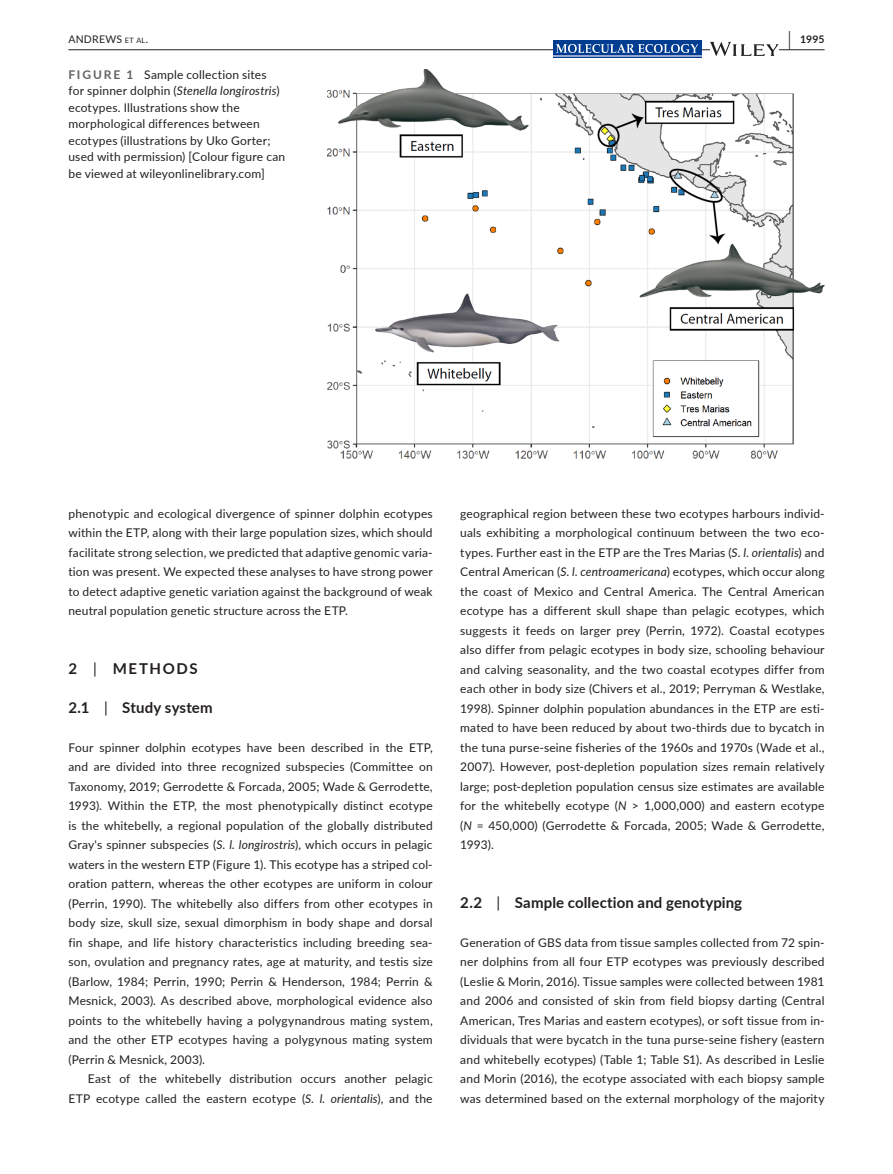
<style>
.page{position:relative;width:893px;height:1174px;background:#fff}
.page>*{position:absolute;margin:0;border:0;box-sizing:border-box;transform-origin:0 0}
.t1{font:700 19.5px "Lato";color:#231f20;scale:.43 1}
.t2{font:700 15px "Lato";letter-spacing:.01em;color:#231f20}
.t3{font:700 15px "Lato";letter-spacing:.11em;color:#231f20}
.t4{font:12px/19.5px "Lato";letter-spacing:.015em;color:#231f20;text-align:justify}
.t5{font:10.5px "Lato";letter-spacing:.02em;color:#231f20}
.t6{font:700 10.5px "Lato";color:#231f20}
.s1{font-size:7.35px}
.s2{font-weight:700;color:#636366}
.s3{font-style:italic}
.s4{font-weight:400}
</style>
<div class="page">
<hr style="left:68px;top:49px;width:756px;height:1px;background:#231f20">
<div style="left:553px;top:41px;width:148px;height:17px;background:#003d91"></div>
<img style="left:556px;top:44px;width:142px;height:8px">
<hr style="left:553px;top:55px;width:148px;height:2px;background:#96a6d0">
<svg style="left:710px;top:42px;width:69px;height:14px"></svg>
<img style="left:327px;top:69px;width:497px;height:389px">
<h1 class="t1" style="left:789px;top:27px;width:7px">|</h1>
<p class="t5" style="left:68px;top:32px;width:81px">ANDREWS <span class="s1">ET AL</span>.</p>
<p class="t6" style="left:800px;top:32px;width:26px">1995</p>
<p class="t4" style="left:68px;top:66px;width:218px;line-height:16.5px;text-align:left"><span class="s2">FIGURE 1</span> Sample collection sites for spinner dolphin ( <span class="s3">Stenella longirostris</span> ) ecotypes. Illustrations show the morphological differences between ecotypes (illustrations by Uko Gorter; used with permission) [Colour figure can be viewed at wileyonlinelibrary.com ]</p>
<p class="t4" style="left:68px;top:503px;width:366px">phenotypic and ecological divergence of spinner dolphin ecotypes within the ETP, along with their large population sizes, which should facilitate strong selection, we predicted that adaptive genomic varia&shy;tion was present. We expected these analyses to have strong power to detect adaptive genetic variation against the background of weak neutral population genetic structure across the ETP.</p>
<p class="t3" style="left:68px;top:659px;width:131px">2 <span class="s4">|</span> METHODS</p>
<p class="t2" style="left:68px;top:698px;width:146px">2.1 <span class="s4">|</span> Study system</p>
<p class="t4" style="left:68px;top:737px;width:366px">Four spinner dolphin ecotypes have been described in the ETP, and are divided into three recognized subspecies (Committee on Taxonomy, 2019 ; Gerrodette &amp; Forcada, 2005 ; Wade &amp; Gerrodette, 1993 ). Within the ETP, the most phenotypically distinct ecotype is the whitebelly, a regional population of the globally distributed Gray ' s spinner subspecies ( <span class="s3">S. l. longirostris</span> ), which occurs in pelagic waters in the western ETP (Figure 1 ). This ecotype has a striped col&shy;oration pattern, whereas the other ecotypes are uniform in colour (Perrin, 1990 ). The whitebelly also differs from other ecotypes in body size, skull size, sexual dimorphism in body shape and dorsal fin shape, and life history characteristics including breeding sea&shy;son, ovulation and pregnancy rates, age at maturity, and testis size (Barlow, 1984 ; Perrin, 1990 ; Perrin &amp; Henderson, 1984 ; Perrin &amp; Mesnick, 2003 ). As described above, morphological evidence also points to the whitebelly having a polygynandrous mating system, and the other ETP ecotypes having a polygynous mating system (Perrin &amp; Mesnick, 2003 ).</p>
<p class="t4" style="left:68px;top:1069px;width:366px;text-align:right">East of the whitebelly distribution occurs another pelagic<br>ETP ecotype called the eastern ecotype ( <span class="s3">S. l. orientalis</span> ), and the</p>
<p class="t4" style="left:460px;top:503px;width:366px">geographical region between these two ecotypes harbours individ&shy;uals exhibiting a morphological continuum between the two eco&shy;types. Further east in the ETP are the Tres Marias ( <span class="s3">S. l. orientalis</span> ) and Central American ( <span class="s3">S. l. centroamericana</span> ) ecotypes, which occur along the coast of Mexico and Central America. The Central American ecotype has a different skull shape than pelagic ecotypes, which suggests it feeds on larger prey (Perrin, 1972 ). Coastal ecotypes also differ from pelagic ecotypes in body size, schooling behaviour and calving seasonality, and the two coastal ecotypes differ from each other in body size (Chivers et al., 2019 ; Perryman &amp; Westlake, 1998 ). Spinner dolphin population abundances in the ETP are esti&shy;mated to have been reduced by about two- thirds due to bycatch in the tuna purse- seine fisheries of the 1960s and 1970s (Wade et al., 2007 ). However, post- depletion population sizes remain relatively large; post- depletion population census size estimates are available for the whitebelly ecotype ( <span class="s3">N</span> &gt; 1,000,000) and eastern ecotype ( <span class="s3">N</span> = 450,000) (Gerrodette &amp; Forcada, 2005 ; Wade &amp; Gerrodette, 1993 ).</p>
<p class="t2" style="left:460px;top:893px;width:283px">2.2 <span class="s4">|</span> Sample collection and genotyping</p>
<p class="t4" style="left:460px;top:932px;width:366px">Generation of GBS data from tissue samples collected from 72 spin&shy;ner dolphins from all four ETP ecotypes was previously described (Leslie &amp; Morin, 2016 ). Tissue samples were collected between 1981 and 2006 and consisted of skin from field biopsy darting (Central American, Tres Marias and eastern ecotypes), or soft tissue from in&shy;dividuals that were bycatch in the tuna purse- seine fishery (eastern and whitebelly ecotypes) (Table 1 ; Table S1 ). As described in Leslie and Morin ( 2016 ), the ecotype associated with each biopsy sample was determined based on the external morphology of the majority</p>
</div>
